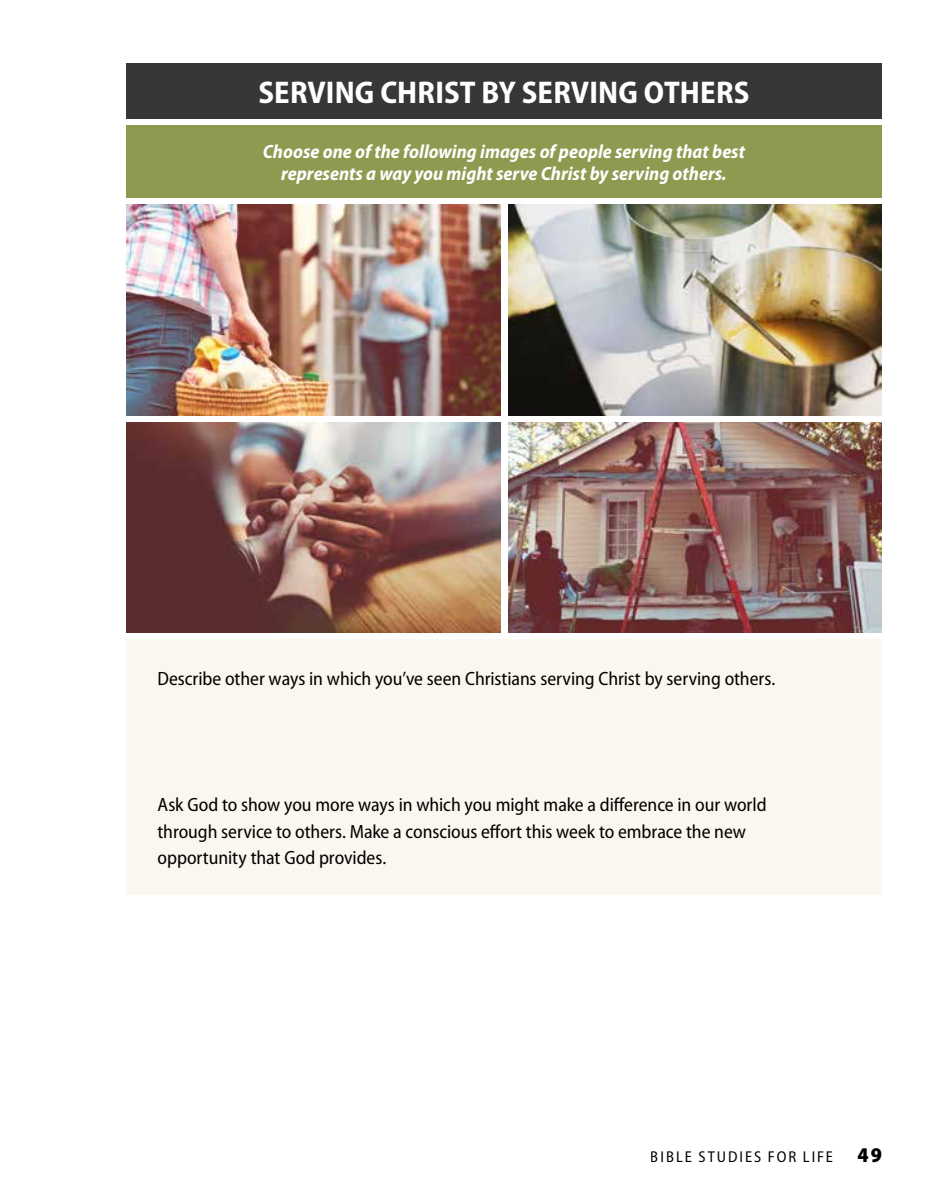
<style>
.page{position:relative;width:945px;height:1197px;background:#fff}
.page>*{position:absolute;margin:0;border:0;box-sizing:border-box;transform-origin:0 0}
.t1{font:700 semi-condensed 31.5px "Myriad Pro";letter-spacing:.005em;color:#fff}
.t2{font:semi-condensed 19.25px/26.2px "Myriad Pro";letter-spacing:-.005em;color:#000}
.t3{font:italic 700 semi-condensed 19.25px/22.8px "Myriad Pro";color:#fff;text-align:center}
.t4{font:semi-condensed 15.75px "Myriad Pro";letter-spacing:.125em;color:#000}
.s1{font-weight:900;font-size:21px}
</style>
<div class="page">
<div style="left:126px;top:639px;width:756px;height:256px;background:#f9f7ee"></div>
<div style="left:126px;top:63px;width:756px;height:56px;background:#383637"></div>
<div style="left:126px;top:126px;width:756px;height:72px;background:#8f9a50"></div>
<img style="left:126px;top:422px;width:374px;height:210px">
<img style="left:126px;top:205px;width:374px;height:210px">
<img style="left:509px;top:205px;width:373px;height:210px">
<img style="left:509px;top:422px;width:373px;height:210px">
<h1 class="t1" style="left:259px;top:74px;width:492px">SERVING CHRIST BY SERVING OTHERS</h1>
<p class="t3" style="left:263px;top:140px;width:484px">Choose one of the following images of people serving that best represents a way you might serve Christ by serving others.</p>
<p class="t2" style="left:158px;top:666px;width:619px">Describe other ways in which you’ve seen Christians serving Christ by serving others.</p>
<p class="t2" style="left:158px;top:792px;width:611px">Ask God to show you more ways in which you might make a difference in our world through service to others. Make a conscious effort this week to embrace the new opportunity that God provides.</p>
<p class="t4" style="left:651px;top:1149px;width:233px">BIBLE STUDIES FOR LIFE <span class="s1">49</span></p>
</div>
